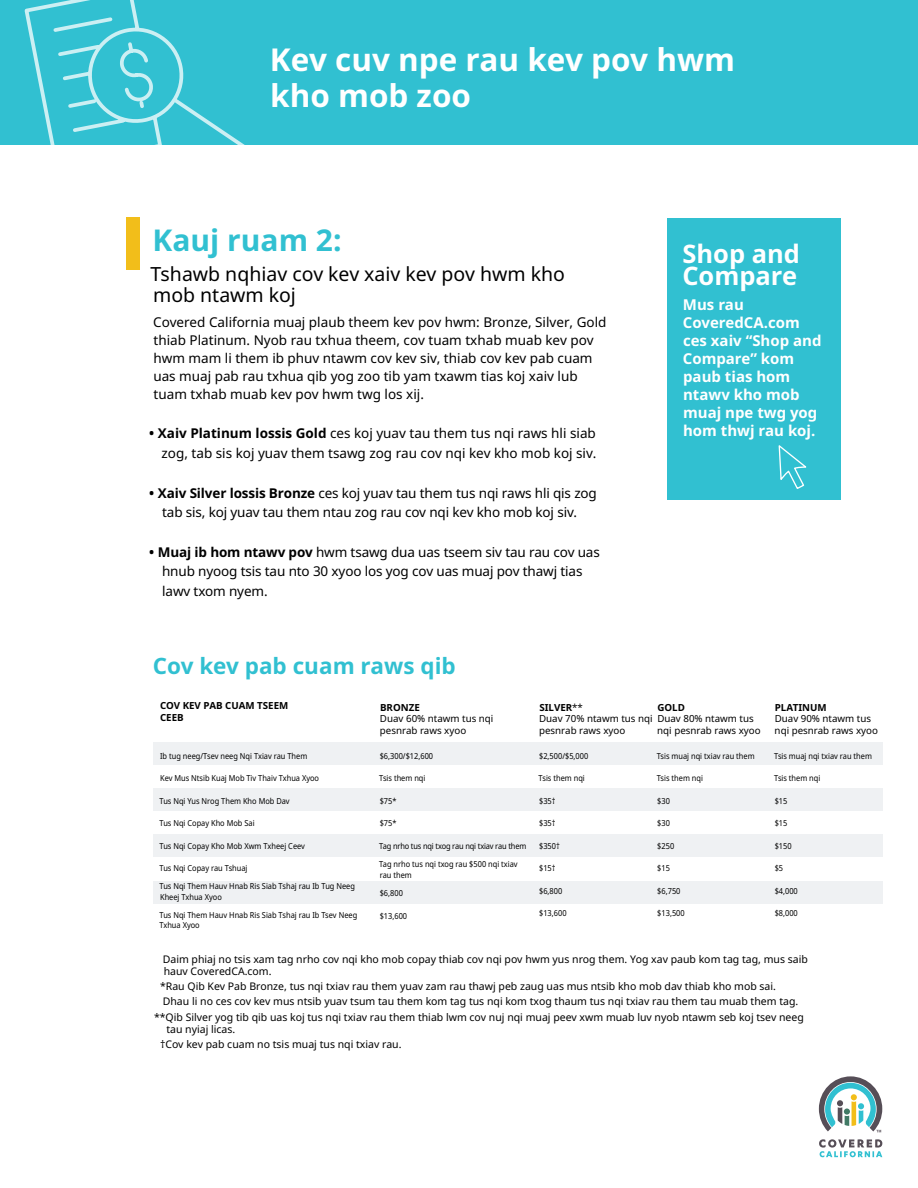
<style>
.page{position:relative;width:918px;height:1188px;background:#fff}
.page>*{position:absolute;margin:0;border:0;box-sizing:border-box;transform-origin:0 0}
.t1{font:700 31.5px/36px "Noto Sans";color:#fff}
.t2{font:700 30px "Noto Sans";color:#31c0d1}
.t3{font:700 25.5px/22.5px "Noto Sans";color:#fff}
.t4{font:700 22.5px "Noto Sans";color:#31c0d1}
.t5{font:19.5px/21px "Noto Sans";color:#000}
.t6{font:700 15px/18px "Noto Sans";color:#fff}
.t7{font:13.5px/18px "Noto Sans";color:#000}
.t8{font:10.5px/12px "Noto Sans";color:#000}
.t9{font:9.75px/11.6px "Noto Sans";color:#000}
.t10{font:700 9.75px/11.6px "Noto Sans";color:#000}
.t11{font:8.25px/18px "Noto Sans";color:#000;scale:.9 1}
.t12{font:8.25px/18px "Noto Sans";letter-spacing:-.02em;color:#000;scale:.9 1}
.s1{font-weight:700}
</style>
<div class="page">
<div style="left:0;top:0;width:918px;height:144px;background:#31c0d1"></div>
<div style="left:126px;top:218px;width:14px;height:52px;background:#f2be1a"></div>
<div style="left:153px;top:743px;width:729px;height:22px;background:#eff1f3"></div>
<div style="left:153px;top:789px;width:729px;height:22px;background:#eff1f3"></div>
<div style="left:153px;top:882px;width:729px;height:22px;background:#eff1f3"></div>
<div style="left:153px;top:835px;width:729px;height:22px;background:#eff1f3"></div>
<svg style="left:819px;top:1139px;width:63px;height:18px"></svg>
<svg style="left:819px;top:1076px;width:63px;height:56px"></svg>
<svg style="left:22px;top:0;width:228px;height:145px"></svg>
<div style="left:667px;top:219px;width:174px;height:281px;background:#31c0d1"></div>
<svg style="left:778px;top:445px;width:29px;height:44px"></svg>
<h1 class="t1" style="left:270px;top:41px;width:467px">Kev cuv npe rau kev pov hwm kho mob zoo</h1>
<h2 class="t2" style="left:153px;top:219px;width:191px">Kauj ruam 2:</h2>
<h3 class="t5" style="left:150px;top:263px;width:416px">Tshawb nqhiav cov kev xaiv kev pov hwm kho mob ntawm koj</h3>
<p class="t7" style="left:153px;top:312px;width:455px">Covered California muaj plaub theem kev pov hwm: Bronze, Silver, Gold thiab Platinum. Nyob rau txhua theem, cov tuam txhab muab kev pov hwm mam li them ib phuv ntawm cov kev siv, thiab cov kev pab cuam uas muaj pab rau txhua qib yog zoo tib yam txawm tias koj xaiv lub tuam txhab muab kev pov hwm twg los xij.</p>
<p class="t7" style="left:149px;top:423px;width:449px;line-height:19.5px;text-align:right"><span class="s1">• Xaiv Platinum lossis Gold</span> ces koj yuav tau them tus nqi raws hli siab zog, tab sis koj yuav them tsawg zog rau cov nqi kev kho mob koj siv.</p>
<p class="t7" style="left:149px;top:483px;width:449px;line-height:19.5px;text-align:center"><span class="s1">• Xaiv Silver lossis Bronze</span> ces koj yuav tau them tus nqi raws hli qis zog tab sis, koj yuav tau them ntau zog rau cov nqi kev kho mob koj siv.</p>
<p class="t7" style="left:162px;top:542px;width:439px;line-height:19.5px;text-indent:-13px"><span class="s1">• Muaj ib hom ntawv pov</span> hwm tsawg dua uas tseem siv tau rau cov uas hnub nyoog tsis tau nto 30 xyoo los yog cov uas muaj pov thawj tias lawv txom nyem.</p>
<h3 class="t4" style="left:153px;top:650px;width:305px">Cov kev pab cuam raws qib</h3>
<h3 class="t3" style="left:682px;top:242px;width:119px">Shop and<br>Compare</h3>
<p class="t6" style="left:683px;top:295px;width:140px">Mus rau<br>CoveredCA.com ces xaiv “Shop and<br>Compare” kom paub tias hom ntawv kho mob muaj npe twg yog hom thwj rau koj.</p>
<p class="t10" style="left:160px;top:700px;width:130px">COV KEV PAB CUAM TSEEM<br>CEEB</p>
<p class="t11" style="left:160px;top:746px;width:165px">Ib tug neeg/Tsev neeg Nqi Txiav rau Them</p>
<p class="t11" style="left:160px;top:769px;width:178px">Kev Mus Ntsib Kuaj Mob Tiv Thaiv Txhua Xyoo</p>
<p class="t11" style="left:159px;top:791px;width:146px">Tus Nqi Yus Nrog Them Kho Mob Dav</p>
<p class="t11" style="left:159px;top:814px;width:107px">Tus Nqi Copay Kho Mob Sai</p>
<p class="t11" style="left:159px;top:836px;width:163px">Tus Nqi Copay Kho Mob Xwm Txheej Ceev</p>
<p class="t11" style="left:159px;top:859px;width:219px">Tus Nqi Copay rau Tshuaj<br>Tus Nqi Them Hauv Hnab Ris Siab Tshaj rau Ib Tug Neeg</p>
<p class="t11" style="left:159px;top:887px;width:221px">Kheej Txhua Xyoo<br>Tus Nqi Them Hauv Hnab Ris Siab Tshaj rau Ib Tsev Neeg</p>
<p class="t11" style="left:159px;top:916px;width:46px">Txhua Xyoo</p>
<p class="t10" style="left:380px;top:701px;width:41px">BRONZE</p>
<p class="t9" style="left:380px;top:713px;width:115px">Duav 60% ntawm tus nqi pesnrab raws xyoo</p>
<p class="t11" style="left:380px;top:746px;width:61px">$6,300/$12,600</p>
<p class="t11" style="left:379px;top:769px;width:53px">Tsis them nqi</p>
<p class="t11" style="left:380px;top:791px;width:20px">$75*</p>
<p class="t11" style="left:380px;top:814px;width:20px">$75*</p>
<p class="t12" style="left:379px;top:837px;width:165px">Tag nrho tus nqi txog rau nqi txiav rau them<br>Tag nrho tus nqi txog rau $500 nqi txiav</p>
<p class="t11" style="left:380px;top:866px;width:37px">rau them $6,800</p>
<p class="t11" style="left:380px;top:907px;width:32px">$13,600</p>
<p class="t9" style="left:539px;top:701px;width:115px"><span class="s1">SILVER</span>**<br>Duav 70% ntawm tus nqi pesnrab raws xyoo</p>
<p class="t10" style="left:657px;top:701px;width:29px">GOLD</p>
<p class="t9" style="left:657px;top:713px;width:105px">Duav 80% ntawm tus nqi pesnrab raws xyoo</p>
<p class="t11" style="left:539px;top:746px;width:56px">$2,500/$5,000</p>
<p class="t11" style="left:539px;top:769px;width:53px">Tsis them nqi</p>
<p class="t11" style="left:539px;top:791px;width:20px">$35†</p>
<p class="t11" style="left:539px;top:814px;width:20px">$35†</p>
<p class="t11" style="left:539px;top:836px;width:25px">$350†</p>
<p class="t11" style="left:539px;top:859px;width:20px">$15†</p>
<p class="t11" style="left:539px;top:881px;width:27px">$6,800</p>
<p class="t11" style="left:539px;top:904px;width:32px">$13,600</p>
<p class="t11" style="left:657px;top:746px;width:110px">Tsis muaj nqi txiav rau them</p>
<p class="t11" style="left:657px;top:769px;width:53px">Tsis them nqi</p>
<p class="t11" style="left:657px;top:791px;width:16px">$30</p>
<p class="t11" style="left:657px;top:814px;width:16px">$30</p>
<p class="t11" style="left:657px;top:836px;width:20px">$250</p>
<p class="t11" style="left:657px;top:859px;width:16px">$15</p>
<p class="t11" style="left:657px;top:881px;width:27px">$6,750</p>
<p class="t11" style="left:657px;top:904px;width:32px">$13,500</p>
<p class="t10" style="left:775px;top:701px;width:53px">PLATINUM</p>
<p class="t9" style="left:775px;top:713px;width:105px">Duav 90% ntawm tus nqi pesnrab raws xyoo</p>
<p class="t11" style="left:774px;top:746px;width:110px">Tsis muaj nqi txiav rau them</p>
<p class="t11" style="left:774px;top:769px;width:53px">Tsis them nqi</p>
<p class="t11" style="left:775px;top:791px;width:16px">$15</p>
<p class="t11" style="left:775px;top:814px;width:16px">$15</p>
<p class="t11" style="left:775px;top:836px;width:20px">$150</p>
<p class="t11" style="left:775px;top:859px;width:11px">$5</p>
<p class="t11" style="left:775px;top:881px;width:27px">$4,000</p>
<p class="t11" style="left:775px;top:904px;width:27px">$8,000</p>
<p class="t8" style="left:163px;top:953px;width:647px">Daim phiaj no tsis xam tag nrho cov nqi kho mob copay thiab cov nqi pov hwm yus nrog them. Yog xav paub kom tag tag, mus saib hauv CoveredCA.com.</p>
<p class="t8" style="left:160px;top:980px;width:617px">*Rau Qib Kev Pab Bronze, tus nqi txiav rau them yuav zam rau thawj peb zaug uas mus ntsib kho mob dav thiab kho mob sai.</p>
<p class="t8" style="left:163px;top:995px;width:637px">Dhau li no ces cov kev mus ntsib yuav tsum tau them kom tag tus nqi kom txog thaum tus nqi txiav rau them tau muab them tag.</p>
<p class="t8" style="left:154px;top:1011px;width:651px">**Qib Silver yog tib qib uas koj tus nqi txiav rau them thiab lwm cov nuj nqi muaj peev xwm muab luv nyob ntawm seb koj tsev neeg</p>
<p class="t8" style="left:160px;top:1021px;width:243px;line-height:15.3px;text-indent:6px">tau nyiaj licas.<br>†Cov kev pab cuam no tsis muaj tus nqi txiav rau.</p>
</div>
